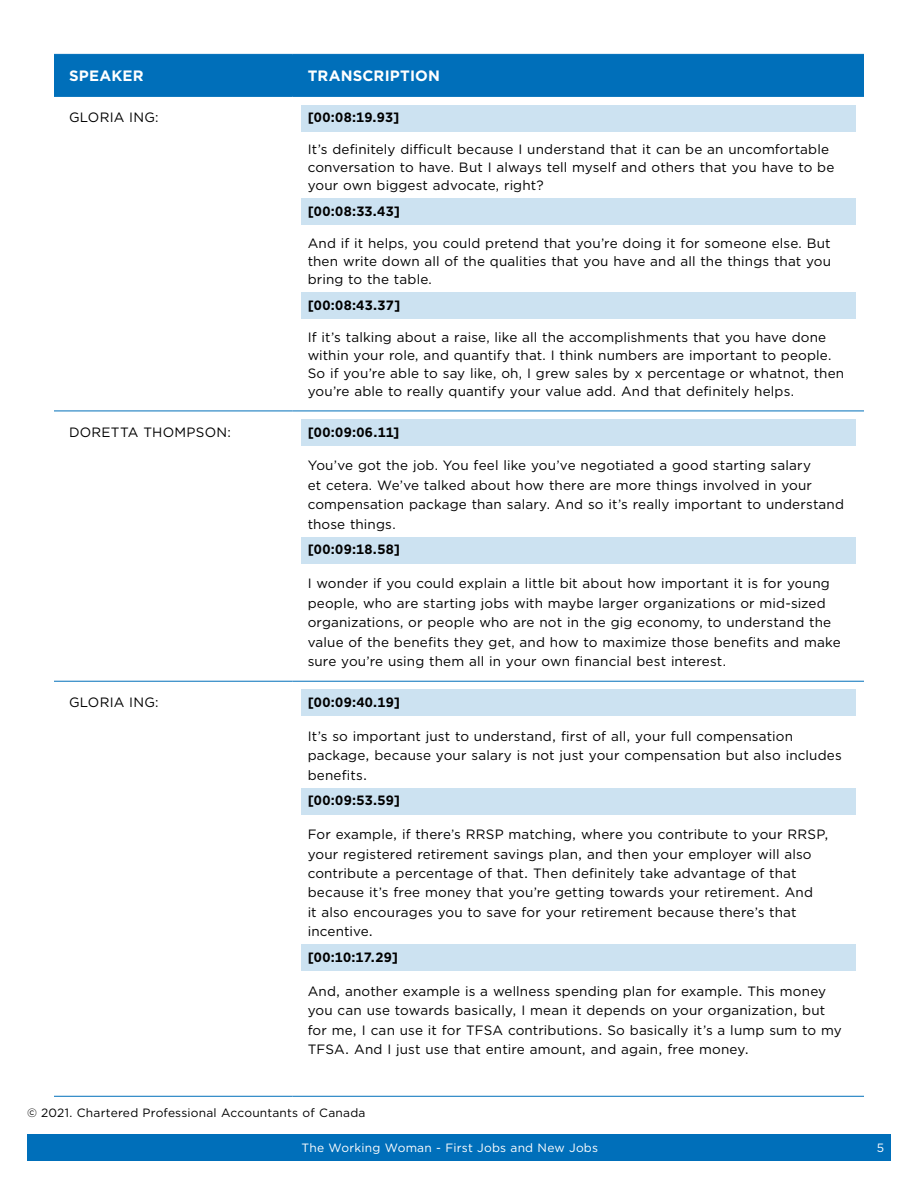
<style>
.page{position:relative;width:918px;height:1188px;background:#fff}
.page>*{position:absolute;margin:0;border:0;box-sizing:border-box;transform-origin:0 0}
.CPA_tableText-header{font:700 15px "Gotham";letter-spacing:.015em;color:#fff}
.CPA_tableText-body{font:13.5px/19.5px "Gotham";letter-spacing:.01em;color:#000}
.CPA_timeStamp{font:700 13.5px "Gotham";letter-spacing:.02em;color:#000}
.t1{font:12px "Gotham";letter-spacing:.015em;color:#000}
.t2{font:12px "Gotham";letter-spacing:.015em;color:#fff}
</style>
<div class="page">
<div style="left:27px;top:1134px;width:864px;height:27px;background:#006fba"></div>
<div style="left:54px;top:55px;width:810px;height:41px;background:#006fba"></div>
<hr style="left:54px;top:54px;width:239px;height:1px;background:#006fba">
<hr style="left:293px;top:54px;width:571px;height:1px;background:#006fba">
<hr style="left:54px;top:96px;width:239px;height:1px;background:#006fba">
<hr style="left:293px;top:96px;width:571px;height:1px;background:#006fba">
<hr style="left:54px;top:411px;width:239px;height:1px;background:#006fba">
<hr style="left:293px;top:411px;width:571px;height:1px;background:#006fba">
<hr style="left:54px;top:681px;width:239px;height:1px;background:#006fba">
<hr style="left:293px;top:681px;width:571px;height:1px;background:#006fba">
<hr style="left:54px;top:1096px;width:239px;height:1px;background:#006fba">
<hr style="left:293px;top:1096px;width:571px;height:1px;background:#006fba">
<div style="left:301px;top:105px;width:555px;height:27px;background:#cce2f1"></div>
<div style="left:301px;top:198px;width:555px;height:27px;background:#cce2f1"></div>
<div style="left:301px;top:292px;width:555px;height:27px;background:#cce2f1"></div>
<div style="left:301px;top:419px;width:555px;height:27px;background:#cce2f1"></div>
<div style="left:301px;top:537px;width:555px;height:27px;background:#cce2f1"></div>
<div style="left:301px;top:689px;width:555px;height:27px;background:#cce2f1"></div>
<div style="left:301px;top:788px;width:555px;height:27px;background:#cce2f1"></div>
<div style="left:301px;top:944px;width:555px;height:27px;background:#cce2f1"></div>
<h1 class="CPA_tableText-header" style="left:69px;top:66px;width:76px">SPEAKER</h1>
<h1 class="CPA_tableText-header" style="left:308px;top:66px;width:134px">TRANSCRIPTION</h1>
<p class="CPA_tableText-body" style="left:69px;top:107px;width:91px">GLORIA ING:</p>
<p class="CPA_timeStamp" style="left:308px;top:108px;width:93px">[00:08:19.93]</p>
<p class="CPA_tableText-body" style="left:308px;top:140px;width:528px;line-height:18px">It’s definitely difficult because I understand that it can be an uncomfortable conversation to have. But I always tell myself and others that you have to be your own biggest advocate, right?</p>
<p class="CPA_timeStamp" style="left:308px;top:202px;width:94px">[00:08:33.43]</p>
<p class="CPA_tableText-body" style="left:308px;top:234px;width:525px;line-height:18px;text-align:justify">And if it helps, you could pretend that you’re doing it for someone else. But then write down all of the qualities that you have and all the things that you bring to the table.</p>
<p class="CPA_timeStamp" style="left:308px;top:296px;width:94px">[00:08:43.37]</p>
<p class="CPA_tableText-body" style="left:308px;top:328px;width:538px;line-height:18px">If it’s talking about a raise, like all the accomplishments that you have done within your role, and quantify that. I think numbers are important to people.<br>So if you’re able to say like, oh, I grew sales by x percentage or whatnot, then you’re able to really quantify your value add. And that definitely helps.</p>
<p class="CPA_tableText-body" style="left:69px;top:422px;width:163px">DORETTA THOMPSON:</p>
<p class="CPA_timeStamp" style="left:308px;top:423px;width:93px">[00:09:06.11]</p>
<p class="CPA_tableText-body" style="left:308px;top:456px;width:538px">You’ve got the job. You feel like you’ve negotiated a good starting salary<br>et cetera. We’ve talked about how there are more things involved in your compensation package than salary. And so it’s really important to understand those things.</p>
<p class="CPA_timeStamp" style="left:308px;top:541px;width:94px">[00:09:18.58]</p>
<p class="CPA_tableText-body" style="left:308px;top:573px;width:534px">I wonder if you could explain a little bit about how important it is for young people, who are starting jobs with maybe larger organizations or mid-sized organizations, or people who are not in the gig economy, to understand the value of the benefits they get, and how to maximize those benefits and make sure you’re using them all in your own financial best interest.</p>
<p class="CPA_tableText-body" style="left:69px;top:692px;width:91px">GLORIA ING:</p>
<p class="CPA_timeStamp" style="left:308px;top:693px;width:94px">[00:09:40.19]</p>
<p class="CPA_tableText-body" style="left:308px;top:726px;width:536px">It’s so important just to understand, first of all, your full compensation package, because your salary is not just your compensation but also includes benefits.</p>
<p class="CPA_timeStamp" style="left:308px;top:792px;width:94px">[00:09:53.59]</p>
<p class="CPA_tableText-body" style="left:308px;top:824px;width:522px">For example, if there’s RRSP matching, where you contribute to your RRSP, your registered retirement savings plan, and then your employer will also contribute a percentage of that. Then definitely take advantage of that because it’s free money that you’re getting towards your retirement. And<br>it also encourages you to save for your retirement because there’s that incentive.</p>
<p class="CPA_timeStamp" style="left:308px;top:948px;width:92px">[00:10:17.29]</p>
<p class="CPA_tableText-body" style="left:308px;top:981px;width:536px">And, another example is a wellness spending plan for example. This money you can use towards basically, I mean it depends on your organization, but for me, I can use it for TFSA contributions. So basically it’s a lump sum to my TFSA. And I just use that entire amount, and again, free money.</p>
<p class="t1" style="left:27px;top:1106px;width:340px">© 2021. Chartered Professional Accountants of Canada</p>
<p class="t2" style="left:302px;top:1140px;width:298px">The Working Woman - First Jobs and New Jobs</p>
<p class="t2" style="left:877px;top:1140px;width:9px">5</p>
</div>
